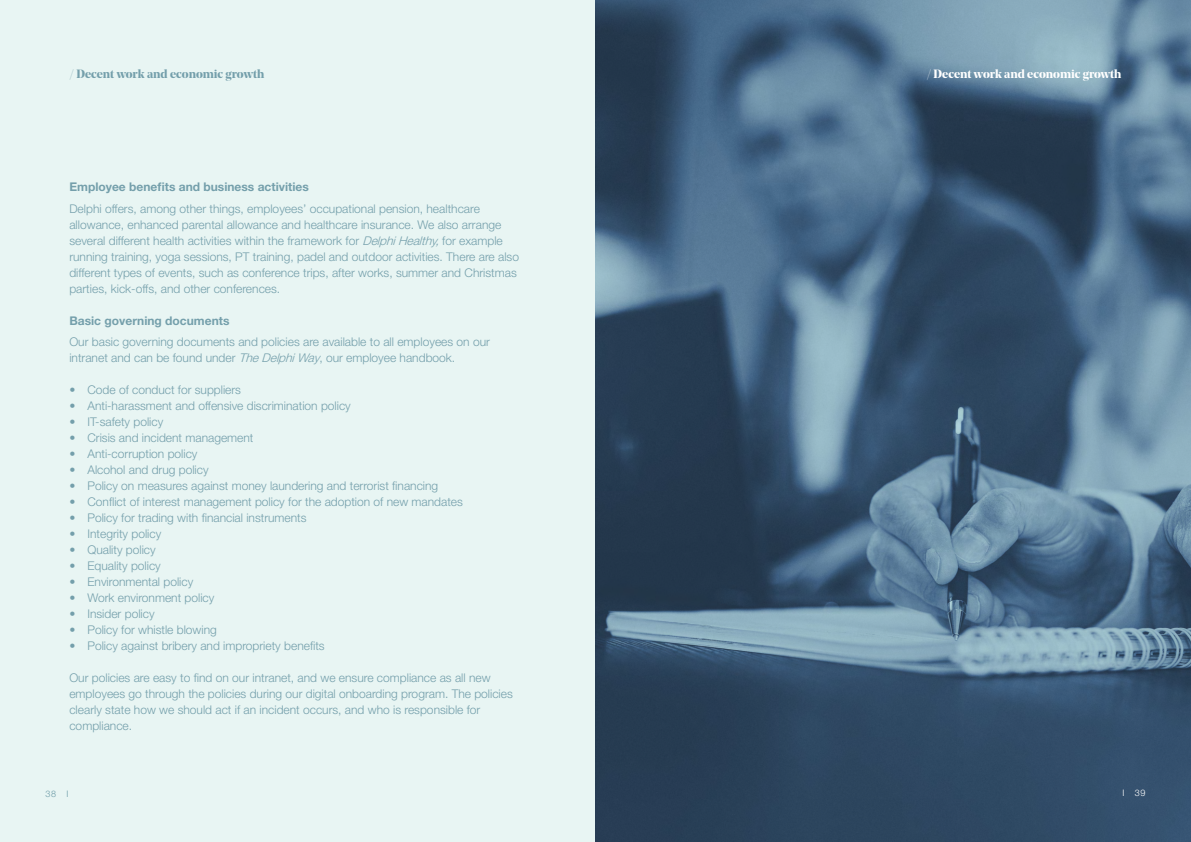
<style>
.page{position:relative;width:1191px;height:842px;background:#e8f5f3}
.page>*{position:absolute;margin:0;border:0;box-sizing:border-box;transform-origin:0 0}
.t1{font:300 12px/16px "Helvetica Neue LT Std";color:#749fab}
.t2{font:700 12px "Helvetica Neue LT Std";color:#749fab}
.t3{font:700 12px "Noe Display";color:#749fab}
.t4{font:700 12px "Noe Display";color:#fff}
.t5{font:300 9px "Helvetica Neue LT Std";color:#6f9da8}
.t6{font:300 9px "Helvetica Neue LT Std";color:#fff}
.s1{font-style:italic}
</style>
<div class="page">
<img style="left:595px;top:0;width:596px;height:842px">
<p class="t3" style="left:69px;top:67px;width:196px">/ Decent work and economic growth</p>
<p class="t4" style="left:926px;top:67px;width:196px">/ Decent work and economic growth</p>
<p class="t2" style="left:69px;top:179px;width:241px">Employee benefits and business activities</p>
<p class="t1" style="left:69px;top:200px;width:451px">Delphi offers, among other things, employees’ occupational pension, healthcare allowance, enhanced parental allowance and healthcare insurance. We also arrange several different health activities within the framework for <span class="s1">DelphiHealthy,</span>for example running training, yoga sessions, PT training, padel and outdoor activities. There are also different types of events, such as conference trips, after works, summer and Christmas parties, kick-offs, and other conferences.</p>
<p class="t2" style="left:69px;top:313px;width:161px">Basic governing documents</p>
<p class="t1" style="left:69px;top:334px;width:422px">Our basic governing documents and policies are available to all employees on our intranet and can be found under <span class="s1">TheDelphiWay</span>, our employee handbook.</p>
<p class="t1" style="left:69px;top:382px;width:173px">• Code of conduct for suppliers</p>
<p class="t1" style="left:69px;top:398px;width:283px">• Anti-harassment and offensive discrimination policy</p>
<p class="t1" style="left:69px;top:414px;width:95px">• IT-safety policy</p>
<p class="t1" style="left:69px;top:430px;width:186px">• Crisis and incident management</p>
<p class="t1" style="left:69px;top:446px;width:130px">• Anti-corruption policy</p>
<p class="t1" style="left:69px;top:462px;width:141px">• Alcohol and drug policy</p>
<p class="t1" style="left:69px;top:478px;width:370px">• Policy on measures against money laundering and terrorist financing</p>
<p class="t1" style="left:69px;top:494px;width:395px">• Conflict of interest management policy for the adoption of new mandates</p>
<p class="t1" style="left:69px;top:510px;width:239px">• Policy for trading with financial instruments</p>
<p class="t1" style="left:69px;top:526px;width:93px">• Integrity policy</p>
<p class="t1" style="left:69px;top:542px;width:88px">• Quality policy</p>
<p class="t1" style="left:69px;top:558px;width:93px">• Equality policy</p>
<p class="t1" style="left:69px;top:574px;width:125px">• Environmental policy</p>
<p class="t1" style="left:69px;top:590px;width:146px">• Work environment policy</p>
<p class="t1" style="left:69px;top:606px;width:87px">• Insider policy</p>
<p class="t1" style="left:69px;top:622px;width:149px">• Policy for whistle blowing</p>
<p class="t1" style="left:69px;top:638px;width:257px">• Policy against bribery and impropriety benefits</p>
<p class="t1" style="left:69px;top:670px;width:445px">Our policies are easy to find on our intranet, and we ensure compliance as all new employees go through the policies during our digital onboarding program. The policies clearly state how we should act if an incident occurs, and who is responsible for compliance.</p>
<p class="t5" style="left:45px;top:788px;width:25px">38 I</p>
<p class="t6" style="left:1122px;top:787px;width:25px">I 39</p>
</div>
